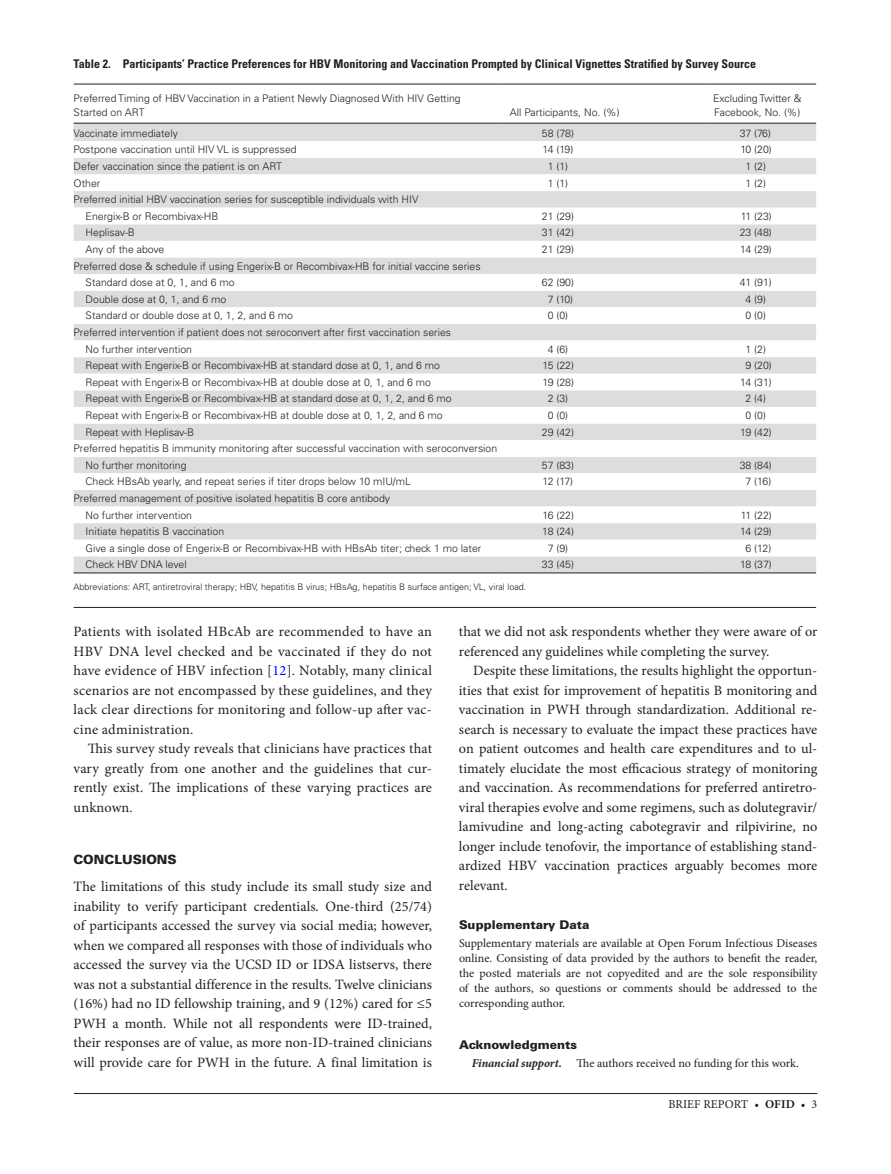
<style>
.page{position:relative;width:891px;height:1174px;background:#fff}
.page>*{position:absolute;margin:0;border:0;box-sizing:border-box;transform-origin:0 0}
.t1{font:14.25px/19.5px "Minion Pro";color:#231f20;text-align:justify}
.t2{font:900 12.75px "Univers LT Std";color:#231f20}
.t3{font:12px/15px "Minion Pro";color:#231f20;text-align:justify}
.t4{font:700 condensed 12px "Univers LT Std";color:#231f20}
.t5{font:900 12px "Univers LT Std";color:#231f20}
.t6{font:300 10.5px/16.6px "Univers LT Std";color:#231f20}
.t7{font:300 9px "Univers LT Std";color:#231f20}
.s1{color:#00f}
.s2{font-weight:700;font-style:italic}
.s3{font-weight:700}
</style>
<div class="page">
<hr style="left:74px;top:1093px;width:743px;height:1px;background:#231f20">
<hr style="left:74px;top:607px;width:742px;height:1px;background:#231f20">
<svg style="left:74px;top:122px;width:742px;height:1px"></svg>
<div style="left:74px;top:124px;width:742px;height:449px;background:#dcdddf"></div>
<svg style="left:74px;top:141px;width:742px;height:415px"></svg>
<hr style="left:74px;top:84px;width:428px;height:1px;background:#231f20">
<hr style="left:502px;top:84px;width:209px;height:1px;background:#231f20">
<hr style="left:711px;top:84px;width:105px;height:1px;background:#231f20">
<hr style="left:74px;top:123px;width:428px;height:1px;background:#231f20">
<hr style="left:502px;top:123px;width:209px;height:1px;background:#231f20">
<hr style="left:711px;top:123px;width:105px;height:1px;background:#231f20">
<hr style="left:74px;top:573px;width:428px;height:1px;background:#231f20">
<hr style="left:502px;top:573px;width:209px;height:1px;background:#231f20">
<hr style="left:711px;top:573px;width:105px;height:1px;background:#231f20">
<p class="t4" style="left:74px;top:56px;width:684px">Table 2. Participants’ Practice Preferences for HBV Monitoring and Vaccination Prompted by Clinical Vignettes Stratified by Survey Source</p>
<p class="t6" style="left:74px;top:92px;width:389px;line-height:13.5px">Preferred Timing of HBV Vaccination in a Patient Newly Diagnosed With HIV Getting<br>Started on ART</p>
<p class="t6" style="left:713px;top:92px;width:90px;line-height:13.5px">Excluding Twitter &amp;<br>Facebook, No. (%)</p>
<p class="t6" style="left:510px;top:104px;width:111px">All Participants, No. (%)</p>
<p class="t6" style="left:74px;top:125px;width:106px">Vaccinate immediately</p>
<p class="t6" style="left:542px;top:125px;width:34px">58 (78)</p>
<p class="t6" style="left:740px;top:125px;width:33px">37 (76)</p>
<p class="t6" style="left:74px;top:141px;width:225px">Postpone vaccination until HIV VL is suppressed</p>
<p class="t6" style="left:542px;top:141px;width:33px">14 (19)</p>
<p class="t6" style="left:740px;top:141px;width:33px">10 (20)</p>
<p class="t6" style="left:74px;top:158px;width:210px">Defer vaccination since the patient is on ART</p>
<p class="t6" style="left:548px;top:158px;width:22px">1 (1)</p>
<p class="t6" style="left:746px;top:158px;width:22px">1 (2)</p>
<p class="t6" style="left:74px;top:175px;width:28px">Other</p>
<p class="t6" style="left:548px;top:175px;width:22px">1 (1)</p>
<p class="t6" style="left:746px;top:175px;width:22px">1 (2)</p>
<p class="t6" style="left:86px;top:191px;width:334px;text-indent:-12px">Preferred initial HBV vaccination series for susceptible individuals with HIV<br>Energix-B or Recombivax-HB</p>
<p class="t6" style="left:542px;top:208px;width:34px">21 (29)</p>
<p class="t6" style="left:741px;top:208px;width:32px">11 (23)</p>
<p class="t6" style="left:86px;top:224px;width:51px">Heplisav-B</p>
<p class="t6" style="left:542px;top:224px;width:34px">31 (42)</p>
<p class="t6" style="left:740px;top:224px;width:34px">23 (48)</p>
<p class="t6" style="left:86px;top:241px;width:80px">Any of the above</p>
<p class="t6" style="left:542px;top:241px;width:34px">21 (29)</p>
<p class="t6" style="left:740px;top:241px;width:33px">14 (29)</p>
<p class="t6" style="left:86px;top:258px;width:396px;text-indent:-12px">Preferred dose &amp; schedule if using Engerix-B or Recombivax-HB for initial vaccine series<br>Standard dose at 0, 1, and 6 mo</p>
<p class="t6" style="left:542px;top:274px;width:34px">62 (90)</p>
<p class="t6" style="left:740px;top:274px;width:34px">41 (91)</p>
<p class="t6" style="left:86px;top:291px;width:142px">Double dose at 0, 1, and 6 mo</p>
<p class="t6" style="left:548px;top:291px;width:27px">7 (10)</p>
<p class="t6" style="left:746px;top:291px;width:22px">4 (9)</p>
<p class="t6" style="left:86px;top:307px;width:209px">Standard or double dose at 0, 1, 2, and 6 mo</p>
<p class="t6" style="left:548px;top:307px;width:22px">0 (0)</p>
<p class="t6" style="left:746px;top:307px;width:22px">0 (0)</p>
<p class="t6" style="left:86px;top:324px;width:367px;text-indent:-12px">Preferred intervention if patient does not seroconvert after first vaccination series<br>No further intervention</p>
<p class="t6" style="left:548px;top:341px;width:22px">4 (6)</p>
<p class="t6" style="left:746px;top:341px;width:22px">1 (2)</p>
<p class="t6" style="left:86px;top:357px;width:356px">Repeat with Engerix-B or Recombivax-HB at standard dose at 0, 1, and 6 mo</p>
<p class="t6" style="left:542px;top:357px;width:33px">15 (22)</p>
<p class="t6" style="left:746px;top:357px;width:28px">9 (20)</p>
<p class="t6" style="left:86px;top:374px;width:347px">Repeat with Engerix-B or Recombivax-HB at double dose at 0, 1, and 6 mo</p>
<p class="t6" style="left:542px;top:374px;width:33px">19 (28)</p>
<p class="t6" style="left:740px;top:374px;width:33px">14 (31)</p>
<p class="t6" style="left:86px;top:390px;width:368px">Repeat with Engerix-B or Recombivax-HB at standard dose at 0, 1, 2, and 6 mo</p>
<p class="t6" style="left:548px;top:390px;width:22px">2 (3)</p>
<p class="t6" style="left:746px;top:390px;width:22px">2 (4)</p>
<p class="t6" style="left:86px;top:407px;width:359px">Repeat with Engerix-B or Recombivax-HB at double dose at 0, 1, 2, and 6 mo</p>
<p class="t6" style="left:548px;top:407px;width:22px">0 (0)</p>
<p class="t6" style="left:746px;top:407px;width:22px">0 (0)</p>
<p class="t6" style="left:86px;top:424px;width:110px">Repeat with Heplisav-B</p>
<p class="t6" style="left:542px;top:424px;width:34px">29 (42)</p>
<p class="t6" style="left:740px;top:424px;width:33px">19 (42)</p>
<p class="t6" style="left:86px;top:440px;width:413px;text-indent:-12px">Preferred hepatitis B immunity monitoring after successful vaccination with seroconversion<br>No further monitoring</p>
<p class="t6" style="left:542px;top:457px;width:34px">57 (83)</p>
<p class="t6" style="left:740px;top:457px;width:34px">38 (84)</p>
<p class="t6" style="left:86px;top:473px;width:327px">Check HBsAb yearly, and repeat series if titer drops below 10 mIU/mL</p>
<p class="t6" style="left:542px;top:473px;width:32px">12 (17)</p>
<p class="t6" style="left:746px;top:473px;width:27px">7 (16)</p>
<p class="t6" style="left:86px;top:490px;width:306px;text-indent:-12px">Preferred management of positive isolated hepatitis B core antibody<br>No further intervention</p>
<p class="t6" style="left:542px;top:507px;width:33px">16 (22)</p>
<p class="t6" style="left:741px;top:507px;width:32px">11 (22)</p>
<p class="t6" style="left:86px;top:523px;width:140px">Initiate hepatitis B vaccination</p>
<p class="t6" style="left:542px;top:523px;width:33px">18 (24)</p>
<p class="t6" style="left:740px;top:523px;width:33px">14 (29)</p>
<p class="t6" style="left:86px;top:540px;width:397px">Give a single dose of Engerix-B or Recombivax-HB with HBsAb titer; check 1 mo later</p>
<p class="t6" style="left:548px;top:540px;width:22px">7 (9)</p>
<p class="t6" style="left:746px;top:540px;width:27px">6 (12)</p>
<p class="t6" style="left:86px;top:556px;width:103px">Check HBV DNA level</p>
<p class="t6" style="left:542px;top:556px;width:34px">33 (45)</p>
<p class="t6" style="left:740px;top:556px;width:33px">18 (37)</p>
<p class="t7" style="left:74px;top:581px;width:454px">Abbreviations: ART, antiretroviral therapy; HBV, hepatitis B virus; HBsAg, hepatitis B surface antigen; VL, viral load.</p>
<p class="t1" style="left:74px;top:622px;width:360px">Patients with isolated HBcAb are recommended to have an HBV DNA level checked and be vaccinated if they do not have evidence of HBV infection [<span class="s1">12</span>]. Notably, many clinical scenarios are not encompassed by these guidelines, and they lack clear directions for monitoring and follow-up after vac&shy;cine administration.</p>
<p class="t1" style="left:74px;top:739px;width:360px;text-indent:14px">This survey study reveals that clinicians have practices that vary greatly from one another and the guidelines that cur&shy;rently exist. The implications of these varying practices are unknown.</p>
<p class="t2" style="left:74px;top:852px;width:105px">CONCLUSIONS</p>
<p class="t1" style="left:74px;top:877px;width:360px">The limitations of this study include its small study size and inability to verify participant credentials. One-third (25/74) of participants accessed the survey via social media; however, when we compared all responses with those of individuals who accessed the survey via the UCSD ID or IDSA listservs, there was not a substantial difference in the results. Twelve clinicians (16%) had no ID fellowship training, and 9 (12%) cared for ≤5<br>PWH a month. While not all respondents were ID-trained, their responses are of value, as more non-ID-trained clinicians will provide care for PWH in the future. A final limitation is</p>
<p class="t1" style="left:459px;top:622px;width:360px">that we did not ask respondents whether they were aware of or referenced any guidelines while completing the survey.</p>
<p class="t1" style="left:459px;top:661px;width:360px;text-indent:14px">Despite these limitations, the results highlight the opportun&shy;ities that exist for improvement of hepatitis B monitoring and vaccination in PWH through standardization. Additional re&shy;search is necessary to evaluate the impact these practices have on patient outcomes and health care expenditures and to ul&shy;timately elucidate the most efficacious strategy of monitoring and vaccination. As recommendations for preferred antiretro&shy;viral therapies evolve and some regimens, such as dolutegravir/ lamivudine and long-acting cabotegravir and rilpivirine, no longer include tenofovir, the importance of establishing stand&shy;ardized HBV vaccination practices arguably becomes more relevant.</p>
<p class="t5" style="left:459px;top:917px;width:132px">Supplementary Data</p>
<p class="t3" style="left:459px;top:935px;width:360px">Supplementary materials are available at Open Forum Infectious Diseases online. Consisting of data provided by the authors to benefit the reader, the posted materials are not copyedited and are the sole responsibility of the authors, so questions or comments should be addressed to the corresponding author.</p>
<p class="t5" style="left:459px;top:1037px;width:120px">Acknowledgments</p>
<p class="t3" style="left:472px;top:1055px;width:329px"><span class="s2">Financial support.</span> The authors received no funding for this work.</p>
<p class="t3" style="left:668px;top:1096px;width:151px">BRIEF REPORT • <span class="s3">ofid</span> • 3</p>
</div>
